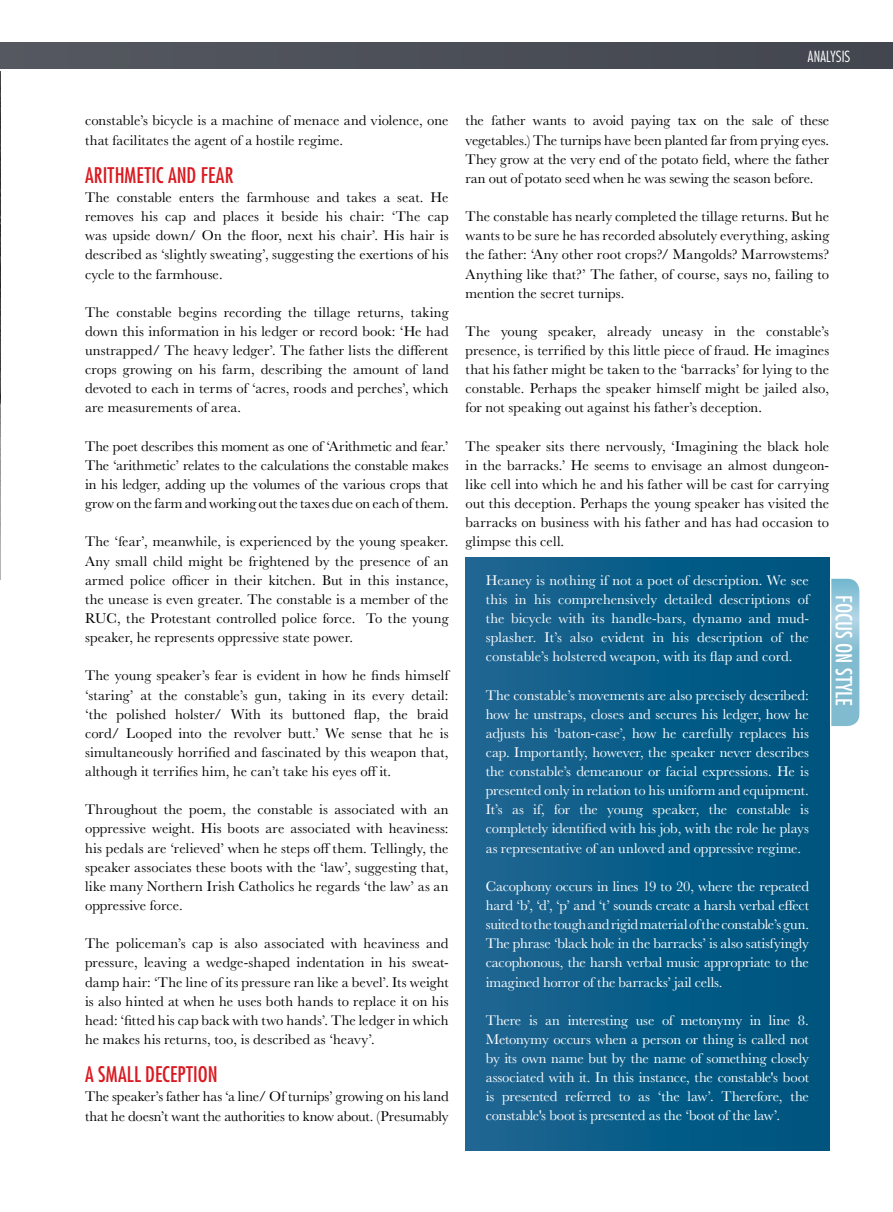
<style>
.page{position:relative;width:893px;height:1212px;background:#fff}
.page>*{position:absolute;margin:0;border:0;box-sizing:border-box;transform-origin:0 0}
.t1{font:condensed 21.75px "Futura Std";color:#fff}
.t2{font:condensed 21px "Futura Std";letter-spacing:.01em;color:#d91a21}
.t3{font:300 condensed 15px "Futura Std";color:#fff}
.t4{font:14.7px/19.2px "Baskerville MT Std";letter-spacing:.005em;color:#000;text-align:justify}
.t5{font:14.7px/19.2px "Baskerville MT Std";letter-spacing:-.005em;color:#fff;text-align:justify}
</style>
<div class="page">
<div style="left:0;top:43px;width:893px;height:25px;background:#4b4f57"></div>
<img style="left:0;top:72px;width:1px;height:508px">
<div style="left:466px;top:557px;width:363px;height:593px;background:linear-gradient(to right,#1d6692,#00547e)"></div>
<svg style="left:831px;top:579px;width:28px;height:147px;background:#8dc2d6"></svg>
<p class="t3" style="left:808px;top:47px;width:44px">ANALYSIS</p>
<p class="t4" style="left:85px;top:111px;width:365px">constable’s bicycle is a machine of menace and violence, one that facilitates the agent of a hostile regime.</p>
<h2 class="t2" style="left:85px;top:162px;width:150px">ARITHMETIC AND FEAR</h2>
<p class="t4" style="left:85px;top:188px;width:365px">The constable enters the farmhouse and takes a seat. He removes his cap and places it beside his chair: ‘The cap was upside down/ On the floor, next his chair’. His hair is described as ‘slightly sweating’, suggesting the exertions of his cycle to the farmhouse.</p>
<p class="t4" style="left:85px;top:302px;width:365px">The constable begins recording the tillage returns, taking down this information in his ledger or record book: ‘He had unstrapped/ The heavy ledger’. The father lists the different crops growing on his farm, describing the amount of land devoted to each in terms of ‘acres, roods and perches’, which are measurements of area.</p>
<p class="t4" style="left:85px;top:436px;width:365px">The poet describes this moment as one of ‘Arithmetic and fear.’ The ‘arithmetic’ relates to the calculations the constable makes in his ledger, adding up the volumes of the various crops that grow on the farm and working out the taxes due on each of them.</p>
<p class="t4" style="left:85px;top:532px;width:365px">The ‘fear’, meanwhile, is experienced by the young speaker.<br>Any small child might be frightened by the presence of an armed police officer in their kitchen. But in this instance, the unease is even greater. The constable is a member of the RUC, the Protestant controlled police force. To the young speaker, he represents oppressive state power.</p>
<p class="t4" style="left:85px;top:666px;width:365px">The young speaker’s fear is evident in how he finds himself ‘staring’ at the constable’s gun, taking in its every detail: ‘the polished holster/ With its buttoned flap, the braid cord/ Looped into the revolver butt.’ We sense that he is simultaneously horrified and fascinated by this weapon that, although it terrifies him, he can’t take his eyes off it.</p>
<p class="t4" style="left:85px;top:800px;width:365px">Throughout the poem, the constable is associated with an oppressive weight. His boots are associated with heaviness: his pedals are ‘relieved’ when he steps off them. Tellingly, the speaker associates these boots with the ‘law’, suggesting that, like many Northern Irish Catholics he regards ‘the law’ as an oppressive force.</p>
<p class="t4" style="left:85px;top:934px;width:365px">The policeman’s cap is also associated with heaviness and pressure, leaving a wedge-shaped indentation in his sweat&shy;damp hair: ‘The line of its pressure ran like a bevel’. Its weight is also hinted at when he uses both hands to replace it on his head: ‘fitted his cap back with two hands’. The ledger in which he makes his returns, too, is described as ‘heavy’.</p>
<h2 class="t2" style="left:85px;top:1062px;width:134px">A SMALL DECEPTION</h2>
<p class="t4" style="left:85px;top:1087px;width:365px">The speaker’s father has ‘a line/ Of turnips’ growing on his land that he doesn’t want the authorities to know about. (Presumably</p>
<p class="t4" style="left:466px;top:111px;width:365px">the father wants to avoid paying tax on the sale of these vegetables.) The turnips have been planted far from prying eyes.<br>They grow at the very end of the potato field, where the father ran out of potato seed when he was sewing the season before.</p>
<p class="t4" style="left:466px;top:207px;width:365px">The constable has nearly completed the tillage returns. But he wants to be sure he has recorded absolutely everything, asking the father: ‘Any other root crops?/ Mangolds? Marrowstems?<br>Anything like that?’ The father, of course, says no, failing to mention the secret turnips.</p>
<p class="t4" style="left:466px;top:322px;width:365px">The young speaker, already uneasy in the constable’s presence, is terrified by this little piece of fraud. He imagines that his father might be taken to the ‘barracks’ for lying to the constable. Perhaps the speaker himself might be jailed also, for not speaking out against his father’s deception.</p>
<p class="t4" style="left:466px;top:436px;width:365px">The speaker sits there nervously, ‘Imagining the black hole in the barracks.’ He seems to envisage an almost dungeon&shy;like cell into which he and his father will be cast for carrying out this deception. Perhaps the young speaker has visited the barracks on business with his father and has had occasion to glimpse this cell.</p>
<p class="t5" style="left:486px;top:570px;width:325px">Heaney is nothing if not a poet of description. We see this in his comprehensively detailed descriptions of the bicycle with its handle-bars, dynamo and mud&shy;splasher. It’s also evident in his description of the constable’s holstered weapon, with its flap and cord.</p>
<p class="t5" style="left:486px;top:685px;width:325px">The constable’s movements are also precisely described: how he unstraps, closes and secures his ledger, how he adjusts his ‘baton-case’, how he carefully replaces his cap. Importantly, however, the speaker never describes the constable’s demeanour or facial expressions. He is presented only in relation to his uniform and equipment.<br>It’s as if, for the young speaker, the constable is completely identified with his job, with the role he plays as representative of an unloved and oppressive regime.</p>
<p class="t5" style="left:486px;top:876px;width:325px">Cacophony occurs in lines 19 to 20, where the repeated hard ‘b’, ‘d’, ‘p’ and ‘t’ sounds create a harsh verbal effect suited to the tough and rigid material of the constable’s gun.<br>The phrase ‘black hole in the barracks’ is also satisfyingly cacophonous, the harsh verbal music appropriate to the imagined horror of the barracks’ jail cells.</p>
<p class="t5" style="left:486px;top:1010px;width:325px">There is an interesting use of metonymy in line 8.<br>Metonymy occurs when a person or thing is called not by its own name but by the name of something closely associated with it. In this instance, the constable's boot is presented referred to as ‘the law’. Therefore, the constable's boot is presented as the ‘boot of the law’.</p>
<h1 class="t1" style="left:857px;top:595px;width:112px;rotate:90deg">FOCUS ON STYLE</h1>
</div>
